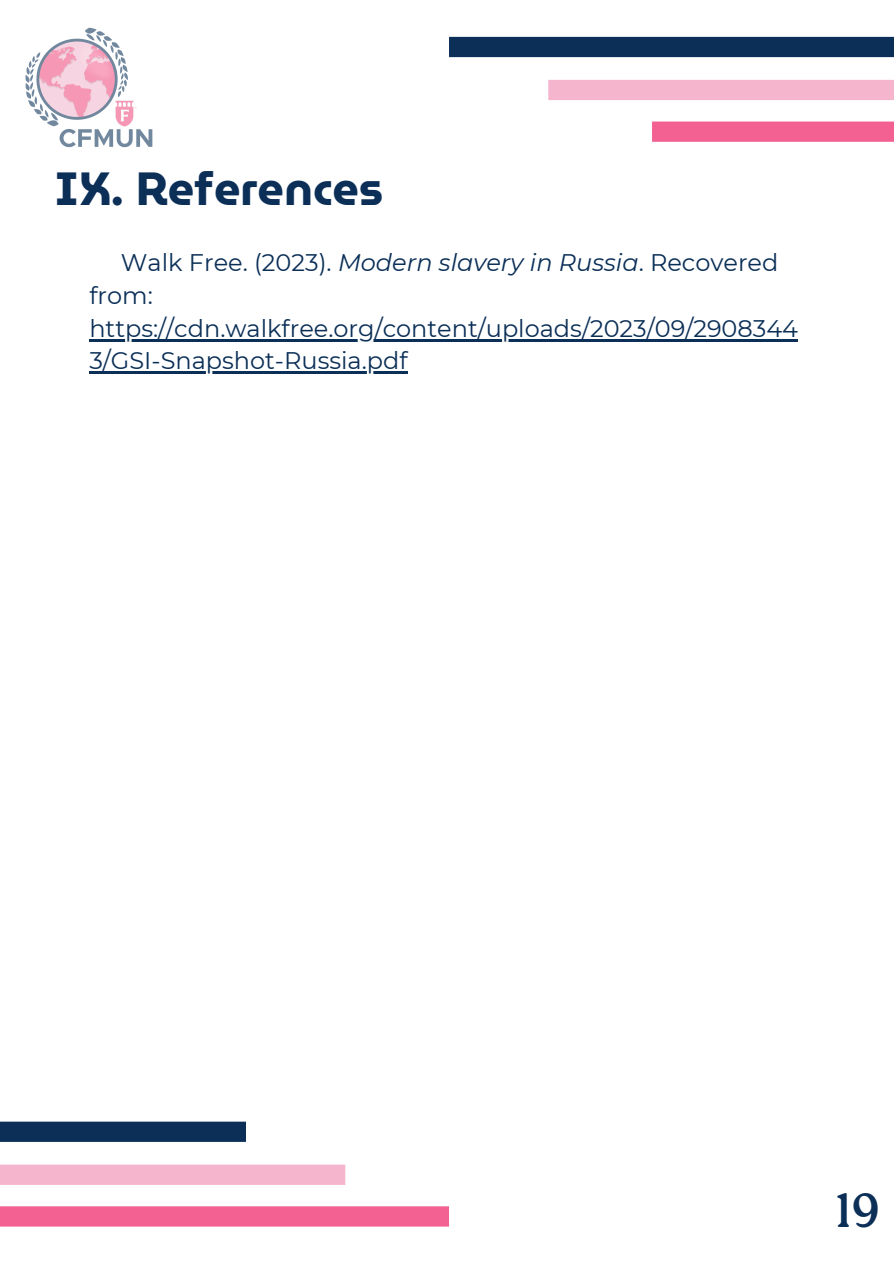
<style>
.page{position:relative;width:894px;height:1264px;background:#fff}
.page>*{position:absolute;margin:0;border:0;box-sizing:border-box;transform-origin:0 0}
.t1{font:47.85px "Roca One";color:#0b2f57}
.t2{font:700 46.5px "Museo Moderno";color:#0b2f57}
.t3{font:24px/32.7px "Montserrat";color:#0b2f57}
.s1{font-style:italic}
</style>
<div class="page">
<div style="left:449px;top:37px;width:444px;height:20px;background:#0b2f57"></div>
<div style="left:548px;top:80px;width:345px;height:20px;background:#f4b5cd"></div>
<div style="left:651px;top:121px;width:242px;height:21px;background:#f26191"></div>
<hr style="left:89px;top:339px;width:709px;height:2px;background:#0b2f57">
<hr style="left:89px;top:371px;width:318px;height:3px;background:#0b2f57">
<img style="left:25px;top:27px;width:128px;height:121px">
<div style="left:0;top:1121px;width:246px;height:20px;background:#0b2f57"></div>
<div style="left:0;top:1164px;width:345px;height:20px;background:#f4b5cd"></div>
<div style="left:0;top:1206px;width:449px;height:20px;background:#f26191"></div>
<p class="t2" style="left:55px;top:152px;width:330px">IX. References</p>
<p class="t3" style="left:89px;top:246px;width:690px;text-indent:31px">Walk Free. (2023). <span class="s1">Modern slavery in Russia</span>. Recovered from:</p>
<p class="t3" style="left:89px;top:312px;width:710px">https://cdn.walkfree.org/content/uploads/2023/09/2908344</p>
<h1 class="t3" style="left:89px;top:344px;width:319px">3/GSI-Snapshot-Russia.pdf</h1>
<p class="t1" style="left:834px;top:1182px;width:47px">19</p>
</div>
